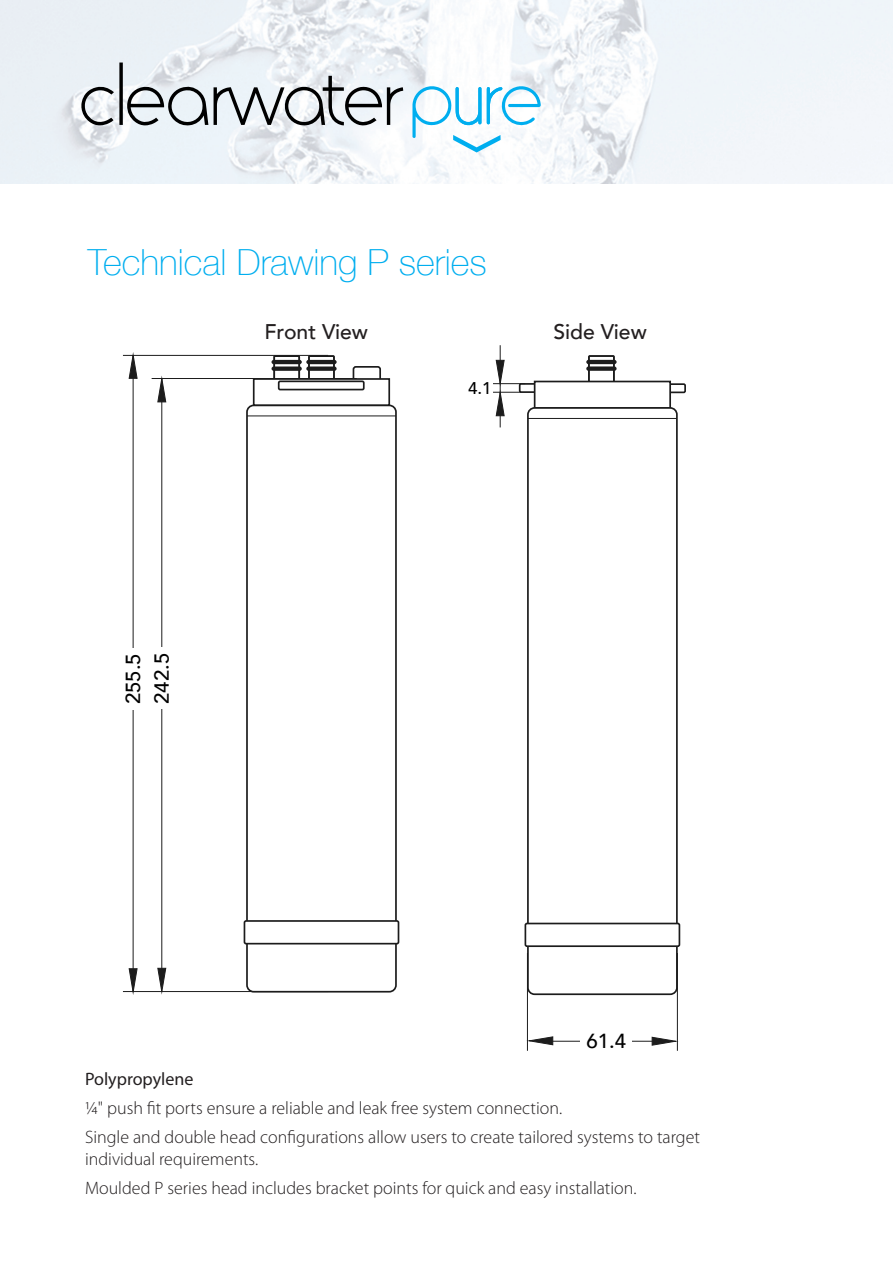
<style>
.page{position:relative;width:893px;height:1263px;background:#fff}
.page>*{position:absolute;margin:0;border:0;box-sizing:border-box;transform-origin:0 0}
.t1{font:100 36px "Helvetica Neue";color:#00aeef}
.t2{font:500 21.15px "Avenir";color:#231f20}
.t3{font:500 20.4px/28.7px "Avenir";color:#000}
.t4{font:300 18px/21.6px "Myriad Pro";color:#231f20}
.t5{font:18px "Myriad Pro";color:#231f20}
.t6{font:500 16.95px "Avenir";color:#000}
</style>
<div class="page">
<img style="left:0;top:0;width:893px;height:184px">
<svg style="left:81px;top:63px;width:127px;height:63px;background:#c2c7cb"></svg>
<svg style="left:214px;top:76px;width:189px;height:51px"></svg>
<svg style="left:412px;top:86px;width:129px;height:66px"></svg>
<div style="left:353px;top:366px;width:28px;height:31px;border:2px solid #1c1c1c;border-radius:2px"></div>
<svg style="left:309px;top:356px;width:25px;height:26px"></svg>
<div style="left:308px;top:355px;width:27px;height:28px;border:2px solid #1c1c1c"></div>
<svg style="left:274px;top:356px;width:25px;height:26px"></svg>
<div style="left:273px;top:355px;width:27px;height:28px;border:2px solid #1c1c1c"></div>
<div style="left:254px;top:379px;width:135px;height:26px;background:#fff"></div>
<div style="left:253px;top:378px;width:137px;height:28px;border:2px solid #1c1c1c"></div>
<div style="left:278px;top:380px;width:87px;height:10px;border:2px solid #1c1c1c"></div>
<div style="left:306px;top:366px;width:31px;height:5px;background:#1c1c1c;border-radius:2px"></div>
<hr style="left:306px;top:360px;width:31px;height:4px;background:#1c1c1c;border-radius:2px">
<div style="left:272px;top:366px;width:30px;height:5px;background:#1c1c1c;border-radius:2px"></div>
<hr style="left:272px;top:360px;width:30px;height:4px;background:#1c1c1c;border-radius:2px">
<div style="left:246px;top:405px;width:151px;height:587px;border:2px solid #1c1c1c;border-radius:7px"></div>
<div style="left:244px;top:921px;width:154px;height:23px;background:#fff;border-radius:2px"></div>
<div style="left:244px;top:920px;width:155px;height:24px;border:2px solid #1c1c1c;border-radius:2px"></div>
<hr style="left:247px;top:416px;width:149px;height:1px;background:#1c1c1c">
<hr style="left:133px;top:355px;width:1px;height:636px;background:#1c1c1c">
<hr style="left:123px;top:991px;width:205px;height:1px;background:#1c1c1c">
<hr style="left:123px;top:355px;width:205px;height:1px;background:#1c1c1c">
<svg style="left:129px;top:968px;width:8px;height:25px"></svg>
<svg style="left:129px;top:354px;width:8px;height:24px"></svg>
<div style="left:122px;top:648px;width:25px;height:61px;background:#fff"></div>
<hr style="left:161px;top:379px;width:1px;height:601px;background:#1c1c1c">
<hr style="left:152px;top:378px;width:205px;height:1px;background:#1c1c1c">
<svg style="left:158px;top:968px;width:8px;height:25px"></svg>
<svg style="left:158px;top:377px;width:8px;height:25px"></svg>
<div style="left:151px;top:647px;width:24px;height:62px;background:#fff"></div>
<div style="left:663px;top:383px;width:23px;height:10px;border:2px solid #1c1c1c"></div>
<div style="left:519px;top:383px;width:23px;height:10px;border:2px solid #1c1c1c"></div>
<svg style="left:589px;top:356px;width:25px;height:26px"></svg>
<div style="left:588px;top:355px;width:27px;height:28px;border:2px solid #1c1c1c"></div>
<div style="left:535px;top:381px;width:135px;height:27px;background:#fff"></div>
<div style="left:534px;top:381px;width:137px;height:28px;border:2px solid #1c1c1c"></div>
<div style="left:586px;top:366px;width:31px;height:5px;background:#1c1c1c;border-radius:2px"></div>
<hr style="left:586px;top:360px;width:31px;height:4px;background:#1c1c1c;border-radius:2px">
<div style="left:527px;top:407px;width:151px;height:588px;border:2px solid #1c1c1c;border-radius:7px"></div>
<div style="left:525px;top:923px;width:154px;height:23px;background:#fff;border-radius:2px"></div>
<div style="left:525px;top:923px;width:155px;height:24px;border:2px solid #1c1c1c;border-radius:2px"></div>
<hr style="left:528px;top:418px;width:149px;height:1px;background:#1c1c1c">
<hr style="left:540px;top:1041px;width:129px;height:1px;background:#1c1c1c">
<hr style="left:677px;top:953px;width:1px;height:98px;background:#1c1c1c">
<hr style="left:527px;top:953px;width:1px;height:98px;background:#1c1c1c">
<svg style="left:651px;top:1036px;width:28px;height:10px"></svg>
<svg style="left:526px;top:1036px;width:28px;height:10px"></svg>
<div style="left:580px;top:1029px;width:52px;height:24px;background:#fff"></div>
<hr style="left:493px;top:383px;width:32px;height:1px;background:#1c1c1c">
<svg style="left:496px;top:360px;width:8px;height:25px"></svg>
<svg style="left:493px;top:391px;width:28px;height:25px"></svg>
<hr style="left:500px;top:345px;width:1px;height:82px;background:#1c1c1c">
<p class="t1" style="left:88px;top:240px;width:400px">Technical Drawing P series</p>
<p class="t2" style="left:264px;top:318px;width:105px">Front View</p>
<p class="t2" style="left:553px;top:318px;width:95px">Side View</p>
<p class="t3" style="left:119px;top:704px;width:53px;rotate:-90deg">255.5<br>242.5</p>
<p class="t6" style="left:468px;top:377px;width:25px">4.1</p>
<p class="t3" style="left:587px;top:1027px;width:41px">61.4</p>
<p class="t5" style="left:85px;top:1072px;width:110px">Polypropylene</p>
<p class="t4" style="left:85px;top:1099px;width:479px">¼" push fit ports ensure a reliable and leak free system connection.</p>
<p class="t4" style="left:85px;top:1128px;width:616px">Single and double head configurations allow users to create tailored systems to target individual requirements.</p>
<p class="t4" style="left:85px;top:1178px;width:553px">Moulded P series head includes bracket points for quick and easy installation.</p>
</div>
